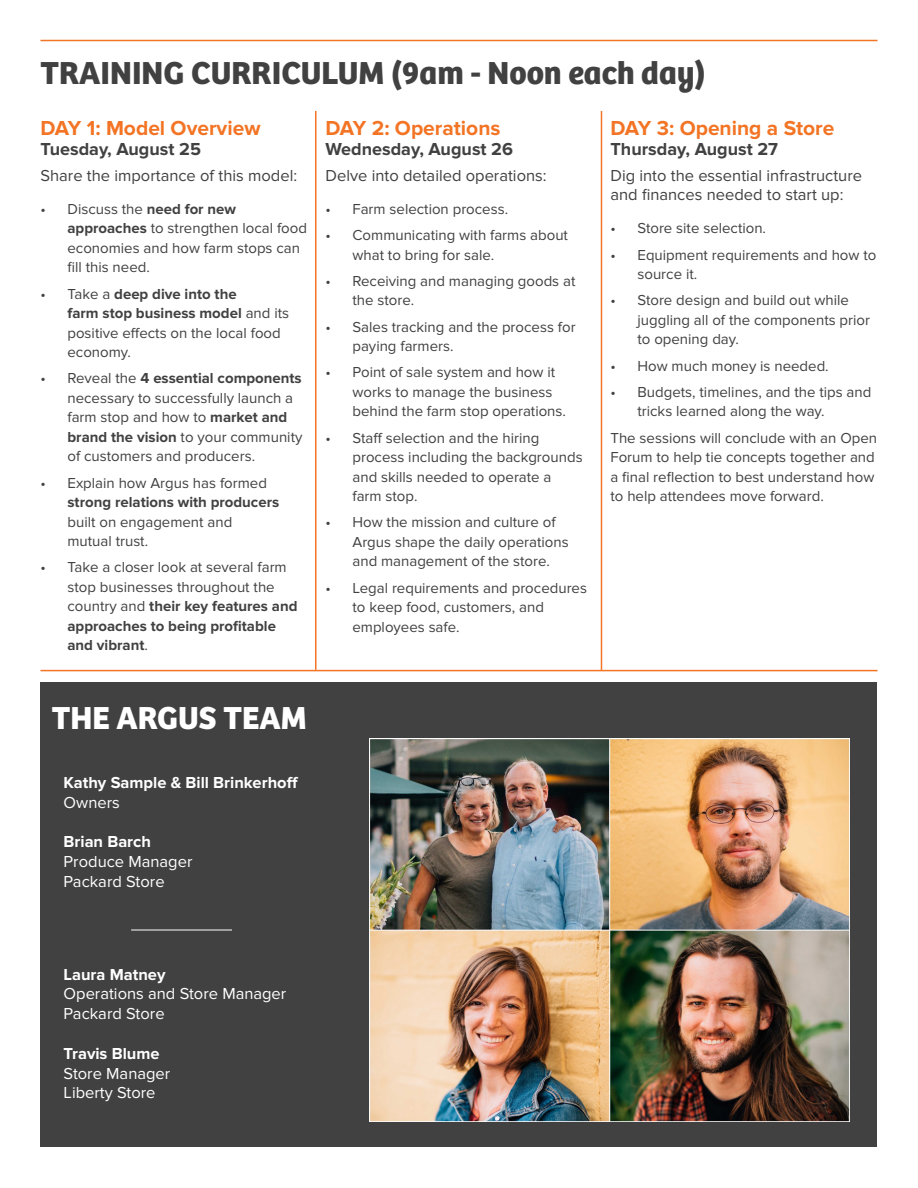
<style>
.page{position:relative;width:918px;height:1188px;background:#fff}
.page>*{position:absolute;margin:0;border:0;box-sizing:border-box;transform-origin:0 0}
.t1{font:700 33px "Bree";color:#414141}
.t2{font:700 33px "Bree";color:#fff}
.t3{font:700 21px "Proxima Nova";color:#f37424}
.t4{font:700 18px "Proxima Nova";color:#414141}
.t5{font:16.5px/19.5px "Proxima Nova";color:#414141}
.t6{font:16.5px/19.8px "Proxima Nova";color:#fff}
.t7{font:700 16.5px "Proxima Nova";color:#fff}
.t8{font:15px/19.5px "Proxima Nova";color:#414141}
.s1{font-weight:700}
</style>
<div class="page">
<div style="left:40px;top:682px;width:838px;height:466px;background:#414141"></div>
<hr style="left:315px;top:111px;width:1px;height:559px;background:#f37424">
<hr style="left:601px;top:111px;width:1px;height:560px;background:#f37424">
<hr style="left:40px;top:40px;width:838px;height:1px;background:#f37424">
<hr style="left:40px;top:670px;width:838px;height:1px;background:#f37424">
<hr style="left:131px;top:930px;width:101px;height:1px;background:#fff">
<img style="left:370px;top:738px;width:480px;height:384px">
<p class="t1" style="left:40px;top:53px;width:667px">TRAINING CURRICULUM (9am - Noon each day)</p>
<p class="t3" style="left:40px;top:116px;width:221px">DAY 1: Model Overview</p>
<p class="t4" style="left:40px;top:138px;width:162px">Tuesday, August 25</p>
<p class="t5" style="left:40px;top:166px;width:258px">Share the importance of this model:</p>
<p class="t8" style="left:68px;top:199px;width:241px;text-indent:-27px">• Discuss the <span class="s1">need for new approaches</span> to strengthen local food economies and how farm stops can fill this need.</p>
<p class="t8" style="left:68px;top:284px;width:223px;text-indent:-27px">• Take a <span class="s1">deep dive into the<br>farm stop business model</span> and its positive effects on the local food economy.</p>
<p class="t8" style="left:68px;top:369px;width:236px;text-indent:-27px">• Reveal the <span class="s1">4 essential components </span>necessary to successfully launch a farm stop and how to <span class="s1">market and brand the vision</span> to your community of customers and producers.</p>
<p class="t8" style="left:68px;top:473px;width:213px;text-indent:-27px">• Explain how Argus has formed <span class="s1">strong relations with producers </span>built on engagement and mutual trust.</p>
<p class="t8" style="left:68px;top:558px;width:232px;text-indent:-27px">• Take a closer look at several farm stop businesses throughout the country and <span class="s1">their key features and approaches to being profitable and vibrant</span>.</p>
<p class="t3" style="left:326px;top:116px;width:177px">DAY 2: Operations</p>
<p class="t4" style="left:326px;top:138px;width:189px">Wednesday, August 26</p>
<p class="t5" style="left:326px;top:166px;width:223px">Delve into detailed operations:</p>
<p class="t8" style="left:326px;top:199px;width:184px">• Farm selection process.</p>
<p class="t8" style="left:352px;top:226px;width:217px;text-indent:-27px">• Communicating with farms about what to bring for sale.</p>
<p class="t8" style="left:352px;top:271px;width:224px;text-indent:-27px">• Receiving and managing goods at the store.</p>
<p class="t8" style="left:352px;top:317px;width:225px;text-indent:-27px">• Sales tracking and the process for paying farmers.</p>
<p class="t8" style="left:352px;top:363px;width:215px;text-indent:-27px">• Point of sale system and how it works to manage the business behind the farm stop operations.</p>
<p class="t8" style="left:352px;top:428px;width:232px;text-indent:-27px">• Staff selection and the hiring process including the backgrounds and skills needed to operate a farm stop.</p>
<p class="t8" style="left:352px;top:513px;width:218px;text-indent:-27px">• How the mission and culture of<br>Argus shape the daily operations and management of the store.</p>
<p class="t8" style="left:352px;top:578px;width:236px;text-indent:-27px">• Legal requirements and procedures to keep food, customers, and employees safe.</p>
<p class="t2" style="left:52px;top:698px;width:256px">THE ARGUS TEAM</p>
<p class="t7" style="left:64px;top:773px;width:236px">Kathy Sample &amp; Bill Brinkerhoff</p>
<p class="t6" style="left:64px;top:793px;width:58px">Owners</p>
<p class="t7" style="left:64px;top:832px;width:89px">Brian Barch</p>
<p class="t6" style="left:64px;top:852px;width:130px">Produce Manager<br>Packard Store</p>
<p class="t3" style="left:610px;top:116px;width:225px">DAY 3: Opening a Store</p>
<p class="t4" style="left:610px;top:138px;width:169px">Thursday, August 27</p>
<p class="t5" style="left:610px;top:166px;width:253px">Dig into the essential infrastructure and finances needed to start up:</p>
<p class="t8" style="left:610px;top:219px;width:157px">• Store site selection.</p>
<p class="t8" style="left:638px;top:245px;width:240px;text-indent:-27px">• Equipment requirements and how to source it.</p>
<p class="t8" style="left:638px;top:291px;width:234px;text-indent:-27px">• Store design and build out while juggling all of the components prior to opening day.</p>
<p class="t8" style="left:610px;top:356px;width:220px">• How much money is needed.</p>
<p class="t8" style="left:638px;top:382px;width:235px;text-indent:-27px">• Budgets, timelines, and the tips and tricks learned along the way.</p>
<p class="t8" style="left:610px;top:428px;width:268px">The sessions will conclude with an Open Forum to help tie concepts together and a final reflection to best understand how to help attendees move forward.</p>
<p class="t7" style="left:64px;top:965px;width:103px">Laura Matney</p>
<p class="t6" style="left:64px;top:984px;width:224px">Operations and Store Manager<br>Packard Store</p>
<p class="t7" style="left:64px;top:1044px;width:97px">Travis Blume</p>
<p class="t6" style="left:64px;top:1064px;width:108px">Store Manager<br>Liberty Store</p>
</div>
